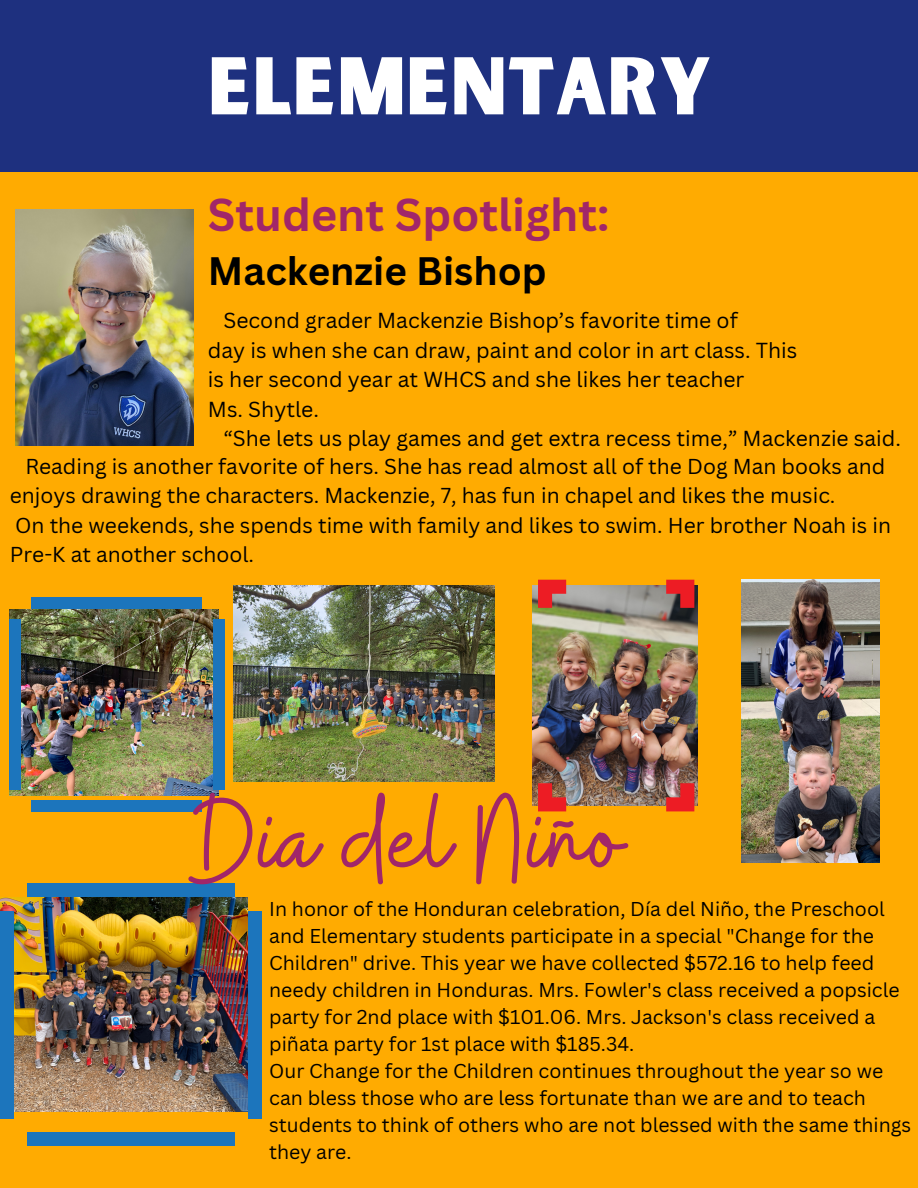
<style>
.page{position:relative;width:918px;height:1188px;background:#ffab01}
.page>*{position:absolute;margin:0;border:0;box-sizing:border-box;transform-origin:0 0}
.t1{font:127.5px "Buffalo";color:#a12669}
.t2{font:78px "Sunborn Sans One";color:#fff}
.t3{font:700 44.85px "Canva Sans";color:#a12669}
.t4{font:700 38.55px "Canva Sans";color:#000}
.t5{font:21.15px "Canva Sans";color:#000}
.t6{font:21px/29.2px "Canva Sans";color:#000}
.t7{font:19.5px/27px "Canva Sans";color:#000}
</style>
<div class="page">
<div style="left:0;top:0;width:918px;height:171px;background:#1e307f"></div>
<img style="left:16px;top:210px;width:177px;height:236px">
<img style="left:742px;top:580px;width:138px;height:282px">
<img style="left:0;top:898px;width:247px;height:213px">
<img style="left:10px;top:609px;width:208px;height:187px">
<img style="left:233px;top:585px;width:261px;height:196px">
<img style="left:532px;top:585px;width:166px;height:221px">
<svg style="left:538px;top:580px;width:28px;height:28px"></svg>
<svg style="left:666px;top:580px;width:28px;height:28px"></svg>
<svg style="left:538px;top:783px;width:28px;height:28px"></svg>
<svg style="left:666px;top:783px;width:28px;height:28px"></svg>
<div style="left:27px;top:884px;width:208px;height:13px;background:#1c75bc"></div>
<div style="left:0;top:911px;width:14px;height:207px;background:#1c75bc"></div>
<div style="left:27px;top:1132px;width:208px;height:14px;background:#1c75bc"></div>
<div style="left:249px;top:911px;width:13px;height:207px;background:#1c75bc"></div>
<div style="left:32px;top:597px;width:170px;height:11px;background:#1c75bc"></div>
<div style="left:9px;top:619px;width:12px;height:170px;background:#1c75bc"></div>
<div style="left:32px;top:801px;width:170px;height:11px;background:#1c75bc"></div>
<div style="left:213px;top:619px;width:11px;height:170px;background:#1c75bc"></div>
<p class="t2" style="left:208px;top:36px;width:506px">ELEMENTARY</p>
<p class="t3" style="left:208px;top:183px;width:403px">Student Spotlight:</p>
<p class="t4" style="left:208px;top:243px;width:340px">Mackenzie Bishop</p>
<p class="t5" style="left:223px;top:306px;width:516px">Second grader Mackenzie Bishop’s favorite time of</p>
<p class="t5" style="left:208px;top:335px;width:591px">day is when she can draw, paint and color in art class. This</p>
<p class="t5" style="left:208px;top:365px;width:538px">is her second year at WHCS and she likes her teacher</p>
<p class="t5" style="left:208px;top:394px;width:112px">Ms. Shytle.</p>
<p class="t5" style="left:223px;top:424px;width:679px">“She lets us play games and get extra recess time,” Mackenzie said.</p>
<p class="t6" style="left:10px;top:451px;width:877px;text-indent:15px">Reading is another favorite of hers. She has read almost all of the Dog Man books and enjoys drawing the characters. Mackenzie, 7, has fun in chapel and likes the music.</p>
<p class="t6" style="left:10px;top:510px;width:883px">On the weekends, she spends time with family and likes to swim. Her brother Noah is in<br>Pre-K at another school.</p>
<p class="t1" style="left:193px;top:757px;width:431px">Dia del Niño</p>
<p class="t7" style="left:269px;top:895px;width:632px">In honor of the Honduran celebration, Día del Niño, the Preschool and Elementary students participate in a special "Change for the Children" drive. This year we have collected $572.16 to help feed needy children in Honduras. Mrs. Fowler's class received a popsicle party for 2nd place with $101.06. Mrs. Jackson's class received a piñata party for 1st place with $185.34.</p>
<p class="t7" style="left:269px;top:1057px;width:644px">Our Change for the Children continues throughout the year so we can bless those who are less fortunate than we are and to teach students to think of others who are not blessed with the same things they are.</p>
</div>
